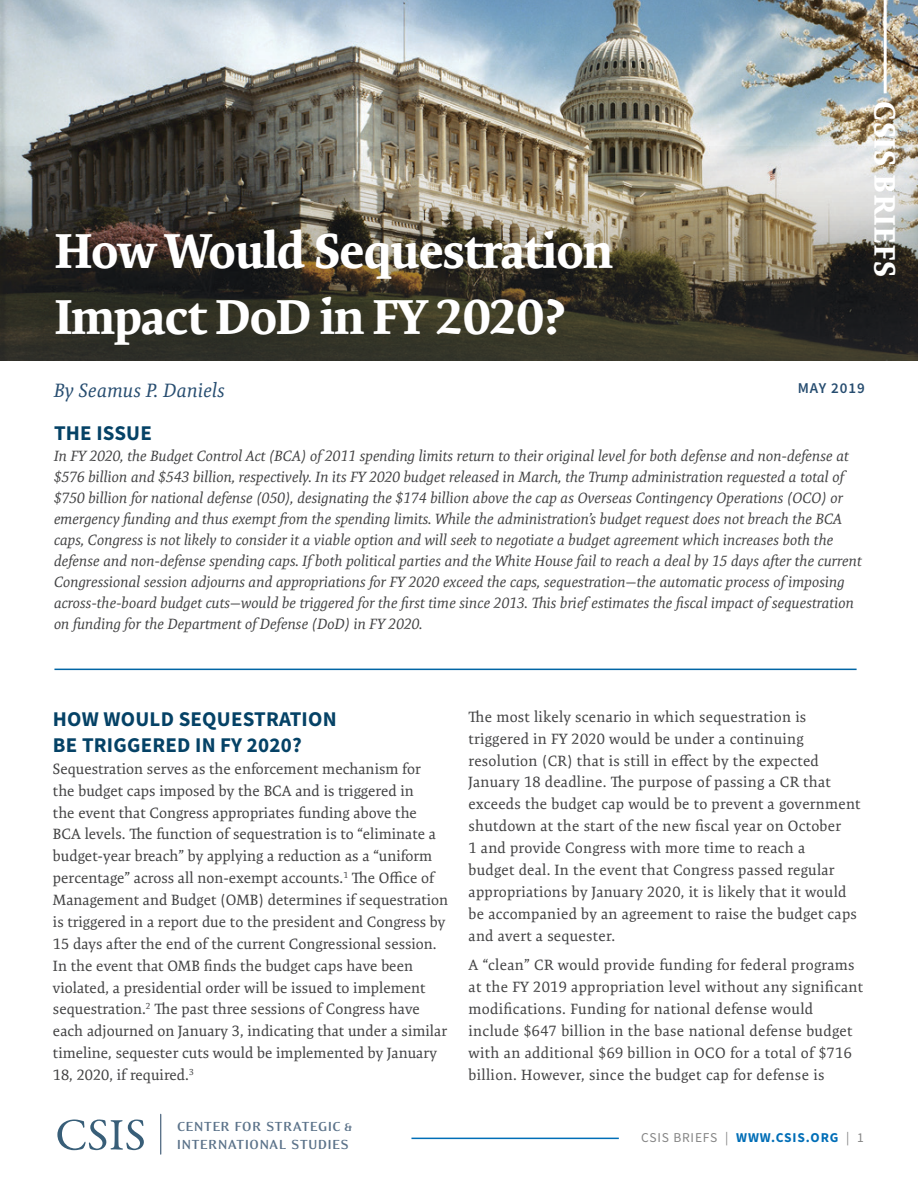
<style>
.page{position:relative;width:918px;height:1188px;background:#fff}
.page>*{position:absolute;margin:0;border:0;box-sizing:border-box;transform-origin:0 0}
.Main_Title{font:700 49.5px/66px "Expo Serif Pro";letter-spacing:-.02em;color:#fff}
.t1{font:700 30px "Expo Serif Pro";letter-spacing:.05em;color:#fff}
.SUBHEAD_A{font:700 21px/26.4px "Source Sans Pro";letter-spacing:.01em;color:#054266}
.Byline{font:italic 19.5px "Expo Serif Pro";letter-spacing:.01em;color:#274d70}
.t2{font:700 15.15px/17.7px "Eidetic Modern";letter-spacing:.01em;color:#5c738a}
.Main_Body{font:15px/22px "Expo Serif Pro";letter-spacing:.005em;color:#414142}
.Main_Body-2{font:italic 15px/21px "Expo Serif Pro";color:#414142}
.Date{font:600 15px "Source Sans Pro";letter-spacing:.06em;color:#274d70}
.t3{font:13.5px "Source Sans Pro";letter-spacing:.06em;color:#858585}
.s1{font-weight:700;color:#006eb7}
</style>
<div class="page">
<hr style="left:411px;top:1138px;width:208px;height:1px;background:#006eb7">
<img style="left:0;top:0;width:918px;height:146px">
<hr style="left:160px;top:1114px;width:1px;height:40px;background:#5c738a">
<hr style="left:366px;top:1114px;width:1px;height:40px;background:#5c738a">
<svg style="left:57px;top:1120px;width:87px;height:30px"></svg>
<svg style="left:0;top:146px;width:918px;height:215px;background:#595447"></svg>
<hr style="left:884px;top:0;width:3px;height:93px;background:#fff">
<hr style="left:54px;top:669px;width:803px;height:1px;background:#0065a5">
<p class="Main_Title" style="left:55px;top:218px;width:560px">How Would Sequestration<br>Impact DoD in FY 2020?</p>
<p class="t1" style="left:903px;top:101px;width:178px;rotate:90deg">CSIS BRIEFS</p>
<p class="Byline" style="left:54px;top:378px;width:173px">By Seamus P. Daniels</p>
<p class="Date" style="left:798px;top:379px;width:68px">MAY 2019</p>
<p class="SUBHEAD_A" style="left:54px;top:419px;width:99px">THE ISSUE</p>
<p class="Main_Body-2" style="left:54px;top:445px;width:809px">In FY 2020, the Budget Control Act (BCA) of 2011 spending limits return to their original level for both defense and non-defense at $576 billion and $543 billion, respectively. In its FY 2020 budget released in March, the Trump administration requested a total of $750 billion for national defense (050), designating the $174 billion above the cap as Overseas Contingency Operations (OCO) or emergency funding and thus exempt from the spending limits. While the administration’s budget request does not breach the BCA caps, Congress is not likely to consider it a viable option and will seek to negotiate a budget agreement which increases both the defense and non-defense spending caps. If both political parties and the White House fail to reach a deal by 15 days after the current Congressional session adjourns and appropriations for FY 2020 exceed the caps, sequestration—the automatic process of imposing across-the-board budget cuts—would be triggered for the first time since 2013. This brief estimates the fiscal impact of sequestration on funding for the Department of Defense (DoD) in FY 2020.</p>
<p class="SUBHEAD_A" style="left:53px;top:705px;width:285px">HOW WOULD SEQUESTRATION<br>BE TRIGGERED IN FY 2020?</p>
<p class="Main_Body" style="left:53px;top:758px;width:397px">Sequestration serves as the enforcement mechanism for<br>the budget caps imposed by the BCA and is triggered in<br>the event that Congress appropriates funding above the BCA levels. The function of sequestration is to “eliminate a budget-year breach” by applying a reduction as a “uniform percentage” across all non-exempt accounts.<sup>1</sup> The Office of Management and Budget (OMB) determines if sequestration is triggered in a report due to the president and Congress by 15 days after the end of the current Congressional session.<br>In the event that OMB finds the budget caps have been violated, a presidential order will be issued to implement sequestration.<sup>2</sup> The past three sessions of Congress have each adjourned on January 3, indicating that under a similar timeline, sequester cuts would be implemented by January 18, 2020, if required.<sup>3</sup></p>
<p class="t2" style="left:177px;top:1118px;width:177px">CENTER FOR STRATEGIC &amp;<br>INTERNATIONAL STUDIES</p>
<p class="Main_Body" style="left:469px;top:705px;width:394px">The most likely scenario in which sequestration is triggered in FY 2020 would be under a continuing resolution (CR) that is still in effect by the expected January 18 deadline. The purpose of passing a CR that exceeds the budget cap would be to prevent a government shutdown at the start of the new fiscal year on October<br>1 and provide Congress with more time to reach a<br>budget deal. In the event that Congress passed regular appropriations by January 2020, it is likely that it would be accompanied by an agreement to raise the budget caps and avert a sequester.</p>
<p class="Main_Body" style="left:469px;top:954px;width:396px">A “clean” CR would provide funding for federal programs at the FY 2019 appropriation level without any significant modifications. Funding for national defense would include $647 billion in the base national defense budget with an additional $69 billion in OCO for a total of $716 billion. However, since the budget cap for defense is</p>
<p class="t3" style="left:641px;top:1129px;width:224px">CSIS BRIEFS | <span class="s1">WWW.CSIS.ORG</span> | 1</p>
</div>
